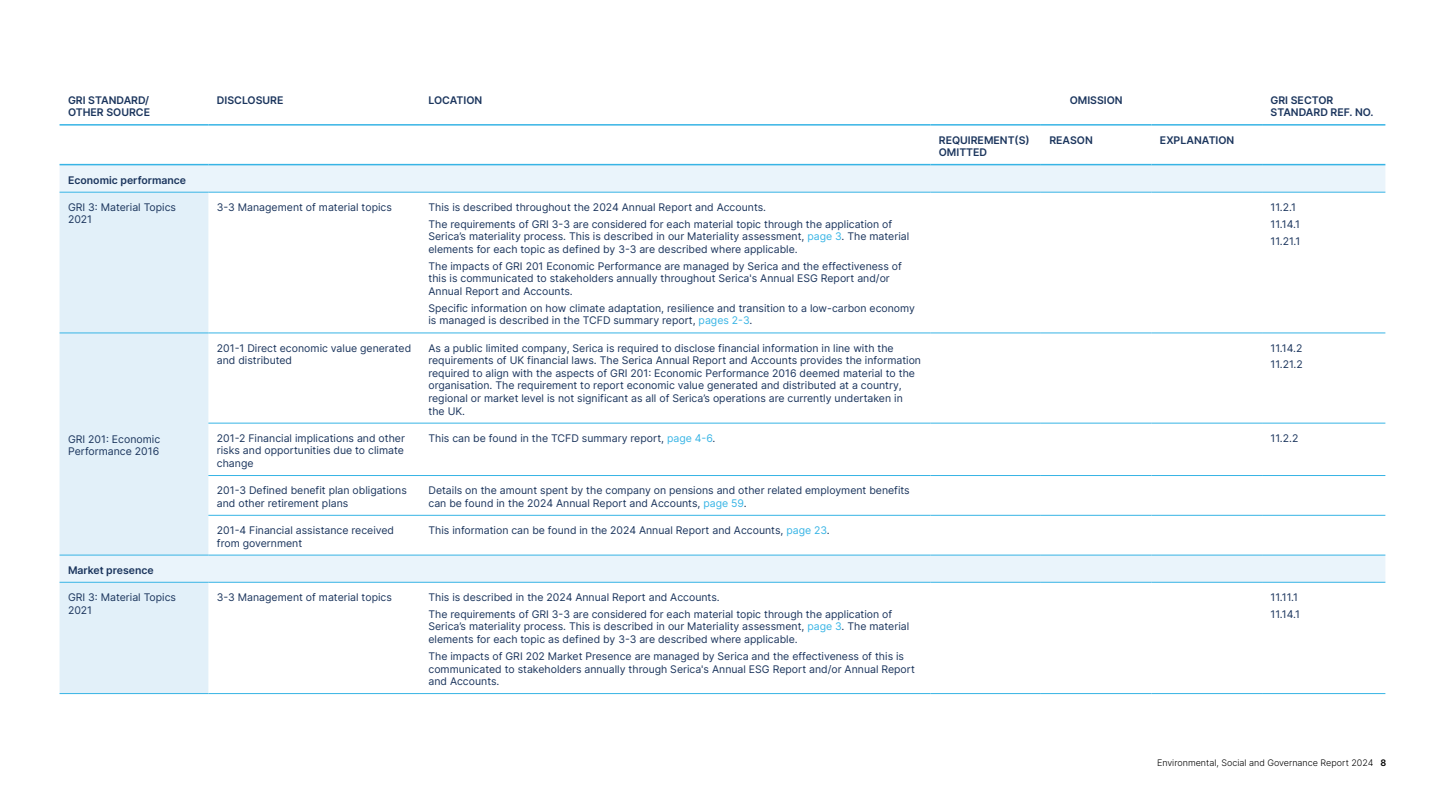
<style>
.page{position:relative;width:1446px;height:808px;background:#fff}
.page>*{position:absolute;margin:0;border:0;box-sizing:border-box;transform-origin:0 0}
.t1{font:10.5px/12.6px "Inter";color:#1b355d}
.t2{font:600 10.5px/12.6px "Inter";color:#1b355d}
.t3{font:300 9px "Inter";color:#000}
.s1{color:#37b4e5}
.s2{font-weight:600}
</style>
<div class="page">
<svg style="left:60px;top:165px;width:1325px;height:417px"></svg>
<div style="left:60px;top:193px;width:148px;height:500px;background:#e2f0f9"></div>
<hr style="left:60px;top:124px;width:148px;height:2px;background:#37b4e5">
<hr style="left:60px;top:164px;width:148px;height:1px;background:#37b4e5">
<hr style="left:208px;top:124px;width:212px;height:2px;background:#37b4e5">
<hr style="left:208px;top:164px;width:212px;height:1px;background:#37b4e5">
<hr style="left:420px;top:124px;width:510px;height:2px;background:#37b4e5">
<hr style="left:420px;top:164px;width:510px;height:1px;background:#37b4e5">
<hr style="left:930px;top:164px;width:111px;height:1px;background:#37b4e5">
<hr style="left:1041px;top:164px;width:110px;height:1px;background:#37b4e5">
<hr style="left:1151px;top:164px;width:111px;height:1px;background:#37b4e5">
<hr style="left:1262px;top:124px;width:123px;height:2px;background:#37b4e5">
<hr style="left:1262px;top:164px;width:123px;height:1px;background:#37b4e5">
<hr style="left:208px;top:333px;width:212px;height:1px;background:#37b4e5">
<hr style="left:420px;top:333px;width:510px;height:1px;background:#37b4e5">
<hr style="left:930px;top:333px;width:111px;height:1px;background:#37b4e5">
<hr style="left:1041px;top:333px;width:110px;height:1px;background:#37b4e5">
<hr style="left:1151px;top:333px;width:111px;height:1px;background:#37b4e5">
<hr style="left:1262px;top:333px;width:123px;height:1px;background:#37b4e5">
<hr style="left:208px;top:423px;width:212px;height:1px;background:#37b4e5">
<hr style="left:420px;top:423px;width:510px;height:1px;background:#37b4e5">
<hr style="left:930px;top:423px;width:111px;height:1px;background:#37b4e5">
<hr style="left:1041px;top:423px;width:110px;height:1px;background:#37b4e5">
<hr style="left:1151px;top:423px;width:111px;height:1px;background:#37b4e5">
<hr style="left:1262px;top:423px;width:123px;height:1px;background:#37b4e5">
<hr style="left:208px;top:475px;width:212px;height:1px;background:#37b4e5">
<hr style="left:420px;top:475px;width:510px;height:1px;background:#37b4e5">
<hr style="left:930px;top:475px;width:111px;height:1px;background:#37b4e5">
<hr style="left:1041px;top:475px;width:110px;height:1px;background:#37b4e5">
<hr style="left:1151px;top:475px;width:111px;height:1px;background:#37b4e5">
<hr style="left:1262px;top:475px;width:123px;height:1px;background:#37b4e5">
<hr style="left:208px;top:515px;width:212px;height:1px;background:#37b4e5">
<hr style="left:420px;top:515px;width:510px;height:1px;background:#37b4e5">
<hr style="left:930px;top:515px;width:111px;height:1px;background:#37b4e5">
<hr style="left:1041px;top:515px;width:110px;height:1px;background:#37b4e5">
<hr style="left:1151px;top:515px;width:111px;height:1px;background:#37b4e5">
<hr style="left:1262px;top:515px;width:123px;height:1px;background:#37b4e5">
<hr style="left:930px;top:124px;width:111px;height:2px;background:#37b4e5">
<hr style="left:1041px;top:124px;width:110px;height:2px;background:#37b4e5">
<hr style="left:1151px;top:124px;width:111px;height:2px;background:#37b4e5">
<hr style="left:60px;top:192px;width:148px;height:1px;background:#37b4e5">
<hr style="left:208px;top:192px;width:212px;height:1px;background:#37b4e5">
<hr style="left:420px;top:192px;width:510px;height:1px;background:#37b4e5">
<hr style="left:930px;top:192px;width:111px;height:1px;background:#37b4e5">
<hr style="left:1041px;top:192px;width:110px;height:1px;background:#37b4e5">
<hr style="left:1151px;top:192px;width:111px;height:1px;background:#37b4e5">
<hr style="left:1262px;top:192px;width:123px;height:1px;background:#37b4e5">
<hr style="left:60px;top:333px;width:148px;height:1px;background:#37b4e5">
<hr style="left:60px;top:555px;width:148px;height:1px;background:#37b4e5">
<hr style="left:208px;top:555px;width:212px;height:1px;background:#37b4e5">
<hr style="left:420px;top:555px;width:510px;height:1px;background:#37b4e5">
<hr style="left:930px;top:555px;width:111px;height:1px;background:#37b4e5">
<hr style="left:1041px;top:555px;width:110px;height:1px;background:#37b4e5">
<hr style="left:1151px;top:555px;width:111px;height:1px;background:#37b4e5">
<hr style="left:1262px;top:555px;width:123px;height:1px;background:#37b4e5">
<hr style="left:60px;top:582px;width:148px;height:1px;background:#37b4e5">
<hr style="left:208px;top:582px;width:212px;height:1px;background:#37b4e5">
<hr style="left:420px;top:582px;width:510px;height:1px;background:#37b4e5">
<hr style="left:930px;top:582px;width:111px;height:1px;background:#37b4e5">
<hr style="left:1041px;top:582px;width:110px;height:1px;background:#37b4e5">
<hr style="left:1151px;top:582px;width:111px;height:1px;background:#37b4e5">
<hr style="left:1262px;top:582px;width:123px;height:1px;background:#37b4e5">
<hr style="left:208px;top:693px;width:212px;height:1px;background:#37b4e5">
<hr style="left:420px;top:693px;width:510px;height:1px;background:#37b4e5">
<hr style="left:930px;top:693px;width:111px;height:1px;background:#37b4e5">
<hr style="left:1041px;top:693px;width:110px;height:1px;background:#37b4e5">
<hr style="left:1151px;top:693px;width:111px;height:1px;background:#37b4e5">
<hr style="left:1262px;top:693px;width:123px;height:1px;background:#37b4e5">
<hr style="left:60px;top:693px;width:148px;height:1px;background:#37b4e5">
<p class="t2" style="left:68px;top:93px;width:84px">GRI STANDARD/<br>OTHER SOURCE</p>
<p class="t2" style="left:217px;top:93px;width:68px">DISCLOSURE</p>
<p class="t2" style="left:428px;top:93px;width:55px">LOCATION</p>
<p class="t2" style="left:1069px;top:93px;width:54px">OMISSION</p>
<p class="t2" style="left:1270px;top:93px;width:104px">GRI SECTOR<br>STANDARD REF. NO.</p>
<p class="t2" style="left:939px;top:133px;width:92px">REQUIREMENT(S)<br>OMITTED</p>
<p class="t2" style="left:1049px;top:133px;width:45px">REASON</p>
<p class="t2" style="left:1160px;top:133px;width:76px">EXPLANATION</p>
<p class="t2" style="left:68px;top:173px;width:120px">Economic performance</p>
<p class="t1" style="left:68px;top:200px;width:110px">GRI 3: Material Topics<br>2021</p>
<p class="t1" style="left:217px;top:200px;width:176px">3-3 Management of material topics</p>
<p class="t1" style="left:428px;top:198px;width:465px;line-height:16.8px">This is described throughout the 2024 Annual Report and Accounts.<br>The requirements of GRI 3-3 are considered for each material topic through the application of</p>
<p class="t1" style="left:428px;top:230px;width:482px">Serica’s materiality process. This is described in our Materiality assessment, <span class="s1">page 3</span>. The material elements for each topic as defined by 3-3 are described where applicable.</p>
<p class="t1" style="left:428px;top:259px;width:475px">The impacts of GRI 201 Economic Performance are managed by Serica and the effectiveness of this is communicated to stakeholders annually throughout Serica's Annual ESG Report and/or<br>Annual Report and Accounts.</p>
<p class="t1" style="left:428px;top:301px;width:488px">Specific information on how climate adaptation, resilience and transition to a low-carbon economy is managed is described in the TCFD summary report, <span class="s1">pages 2-3</span>.</p>
<p class="t1" style="left:1270px;top:198px;width:31px;line-height:16.8px">11.2.1<br>11.14.1<br>11.21.1</p>
<p class="t1" style="left:68px;top:432px;width:94px">GRI 201: Economic<br>Performance 2016</p>
<p class="t1" style="left:217px;top:341px;width:196px">201-1 Direct economic value generated and distributed</p>
<p class="t1" style="left:428px;top:341px;width:494px">As a public limited company, Serica is required to disclose financial information in line with the requirements of UK financial laws. The Serica Annual Report and Accounts provides the information required to align with the aspects of GRI 201: Economic Performance 2016 deemed material to the organisation. The requirement to report economic value generated and distributed at a country, regional or market level is not significant as all of Serica’s operations are currently undertaken in the UK.</p>
<p class="t1" style="left:1270px;top:339px;width:34px;line-height:16.8px">11.14.2<br>11.21.2</p>
<p class="t1" style="left:217px;top:431px;width:190px;text-align:justify">201-2 Financial implications and other risks and opportunities due to climate change</p>
<p class="t1" style="left:428px;top:431px;width:288px">This can be found in the TCFD summary report, <span class="s1">page 4-6</span>.</p>
<p class="t1" style="left:1270px;top:431px;width:29px">11.2.2</p>
<p class="t1" style="left:217px;top:484px;width:191px">201-3 Defined benefit plan obligations and other retirement plans</p>
<p class="t1" style="left:428px;top:484px;width:483px">Details on the amount spent by the company on pensions and other related employment benefits can be found in the 2024 Annual Report and Accounts, <span class="s1">page 59</span>.</p>
<p class="t1" style="left:217px;top:524px;width:179px">201-4 Financial assistance received from government</p>
<p class="t1" style="left:428px;top:524px;width:403px">This information can be found in the 2024 Annual Report and Accounts, <span class="s1">page 23</span>.</p>
<p class="t2" style="left:68px;top:563px;width:87px">Market presence</p>
<p class="t1" style="left:68px;top:591px;width:110px">GRI 3: Material Topics<br>2021</p>
<p class="t1" style="left:217px;top:591px;width:176px">3-3 Management of material topics</p>
<p class="t1" style="left:428px;top:588px;width:465px;line-height:16.8px">This is described in the 2024 Annual Report and Accounts.<br>The requirements of GRI 3-3 are considered for each material topic through the application of</p>
<p class="t1" style="left:428px;top:620px;width:482px">Serica’s materiality process. This is described in our Materiality assessment, <span class="s1">page 3</span>. The material elements for each topic as defined by 3-3 are described where applicable.</p>
<p class="t1" style="left:428px;top:649px;width:488px">The impacts of GRI 202 Market Presence are managed by Serica and the effectiveness of this is communicated to stakeholders annually through Serica's Annual ESG Report and/or Annual Report and Accounts.</p>
<p class="t1" style="left:1270px;top:588px;width:31px;line-height:16.8px">11.11.1<br>11.14.1</p>
<p class="t3" style="left:1157px;top:756px;width:231px">Environmental, Social and Governance Report 2024 <span class="s2">8</span></p>
</div>
